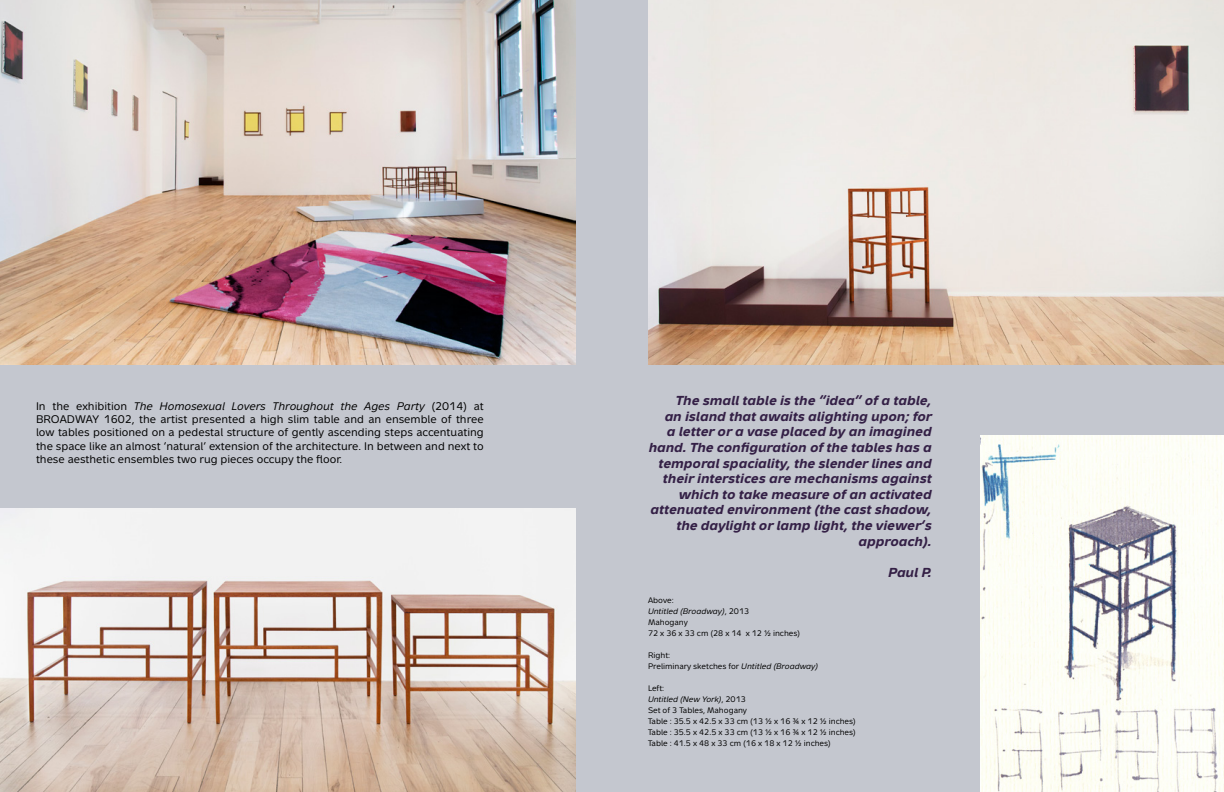
<style>
.page{position:relative;width:1224px;height:792px;background:#c4c7cf}
.page>*{position:absolute;margin:0;border:0;box-sizing:border-box;transform-origin:0 0}
.t1{font:italic 700 13px/15.6px "Metron Text OT";color:#342046;text-align:right}
.t2{font:11px/13.2px "Metron Text OT";color:#000;text-align:justify}
.t3{font:8px/11px "Metron Text OT";color:#000}
.s1{font-style:italic}
</style>
<div class="page">
<img style="left:981px;top:435px;width:243px;height:357px">
<img style="left:648px;top:0;width:576px;height:364px">
<img style="left:0;top:0;width:576px;height:364px">
<img style="left:0;top:508px;width:576px;height:284px">
<p class="t2" style="left:36px;top:399px;width:449px">In the exhibition <span class="s1">The Homosexual Lovers Throughout the Ages Party</span> (2014) at BROADWAY 1602, the artist presented a high slim table and an ensemble of three low tables positioned on a pedestal structure of gently ascending steps accentuating the space like an almost ‘natural’ extension of the architecture. In between and next to these aesthetic ensembles two rug pieces occupy the floor.</p>
<p class="t1" style="left:649px;top:393px;width:284px">The small table is the “idea” of a table,<br>an island that awaits alighting upon; for<br>a letter or a vase placed by an imagined hand. The configuration of the tables has a temporal spaciality, the slender lines and their interstices are mechanisms against which to take measure of an activated attenuated environment (the cast shadow, the daylight or lamp light, the viewer’s approach).</p>
<p class="t1" style="left:888px;top:565px;width:45px">Paul P.</p>
<p class="t3" style="left:648px;top:595px;width:154px">Above:<br><span class="s1">Untitled (Broadway)</span>, 2013<br>Mahogany<br>72 x 36 x 33 cm (28 x 14 x 12 ½ inches)</p>
<p class="t3" style="left:648px;top:650px;width:172px">Right:<br>Preliminary sketches for <span class="s1">Untitled (Broadway)</span></p>
<p class="t3" style="left:648px;top:683px;width:209px">Left:<br><span class="s1">Untitled (New York)</span>, 2013<br>Set of 3 Tables, Mahogany<br>Table : 35.5 x 42.5 x 33 cm (13 ½ x 16 ¾ x 12 ½ inches)<br>Table : 35.5 x 42.5 x 33 cm (13 ½ x 16 ¾ x 12 ½ inches)<br>Table : 41.5 x 48 x 33 cm (16 x 18 x 12 ½ inches)</p>
</div>
